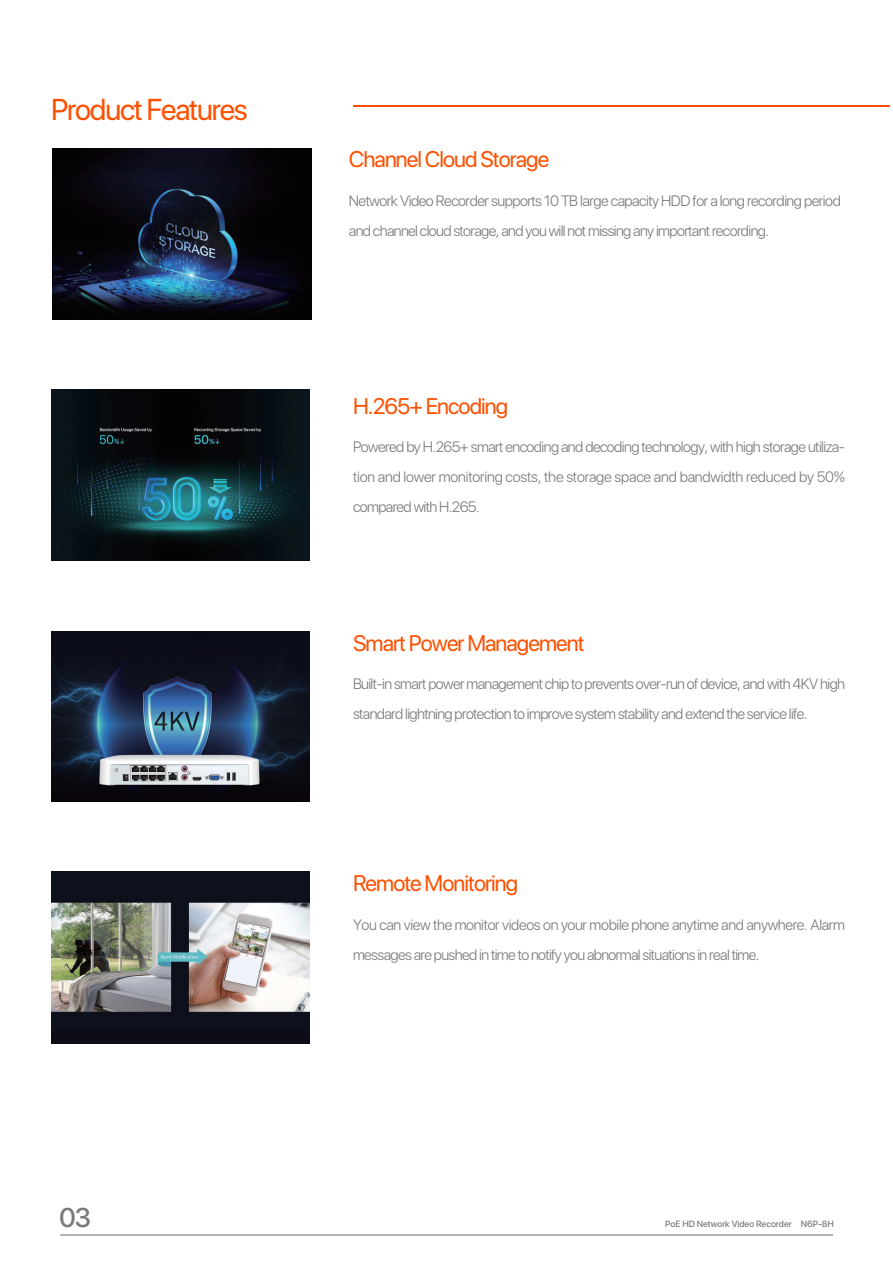
<style>
.page{position:relative;width:893px;height:1263px;background:#fff}
.page>*{position:absolute;margin:0;border:0;box-sizing:border-box;transform-origin:0 0}
.t1{font:30px "SF Pro Display";letter-spacing:-.04em;color:#ff5000}
.t2{font:500 27px "SF Pro Display";color:#7a7a7d}
.t3{font:22.5px "SF Pro Display";letter-spacing:-.04em;color:#ff5000}
.t4{font:300 15px/30px "SF Pro Display";letter-spacing:-.04em;color:#7a7a7d}
.t5{font:300 15px/30px "SF Pro Display";letter-spacing:-.02em;color:#7a7a7d}
.t6{font:500 9px "SF Pro Display";color:#7a7a7d}
</style>
<div class="page">
<img style="left:51px;top:631px;width:259px;height:171px">
<div style="left:51px;top:872px;width:259px;height:171px;background:#0c0d17"></div>
<hr style="left:60px;top:1235px;width:773px;height:1px;background:#656568">
<hr style="left:353px;top:105px;width:537px;height:1px;background:#ff5000">
<img style="left:52px;top:148px;width:259px;height:171px">
<img style="left:51px;top:389px;width:259px;height:172px">
<img style="left:51px;top:902px;width:259px;height:110px">
<h1 class="t1" style="left:51px;top:86px;width:198px">Product Features</h1>
<h2 class="t2" style="left:59px;top:1198px;width:34px">03</h2>
<h3 class="t3" style="left:349px;top:142px;width:202px">Channel Cloud Storage</h3>
<p class="t4" style="left:349px;top:186px;width:493px">Network Video Recorder supports 10 TB large capacity HDD for a long recording period and channel cloud storage, and you will not missing any important recording.</p>
<h3 class="t3" style="left:353px;top:388px;width:157px">H.265+ Encoding</h3>
<p class="t4" style="left:353px;top:432px;width:494px;text-align:justify">Powered by H.265+ smart encoding and decoding technology, with high storage utiliza&shy;tion and lower monitoring costs, the storage space and bandwidth reduced by 50% compared with H.265.</p>
<h3 class="t3" style="left:353px;top:625px;width:233px">Smart Power Management</h3>
<p class="t4" style="left:353px;top:669px;width:494px">Built-in smart power management chip to prevents over-run of device, and with 4KV high standard lightning protection to improve system stability and extend the service life.</p>
<h3 class="t3" style="left:353px;top:866px;width:167px">Remote Monitoring</h3>
<p class="t5" style="left:353px;top:910px;width:493px">You can view the monitor videos on your mobile phone anytime and anywhere. Alarm messages are pushed in time to notify you abnormal situations in real time.</p>
<p class="t6" style="left:665px;top:1218px;width:170px">PoE HD Network Video Recorder N6P-8H</p>
</div>
